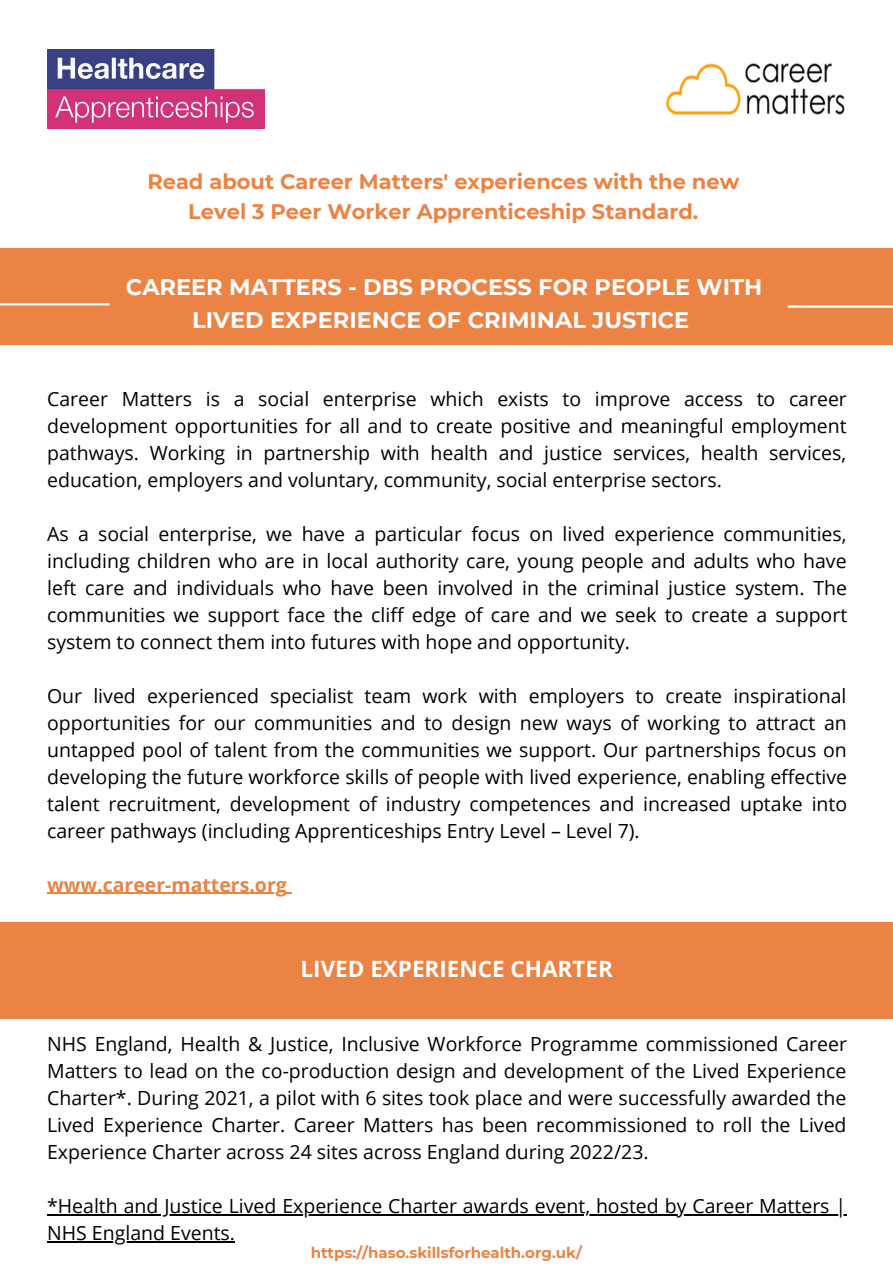
<style>
.page{position:relative;width:893px;height:1264px;background:#fff}
.page>*{position:absolute;margin:0;border:0;box-sizing:border-box;transform-origin:0 0}
.t1{font:700 22.5px/32.5px "Montserrat";color:#fff;text-align:center}
.t2{font:700 22.5px "Open Sans";color:#fff}
.t3{font:700 21px/30.3px "Montserrat";color:#ea8344;text-align:center}
.t4{font:19.5px/27px "Open Sans";color:#000;text-align:justify}
.t5{font:700 19.5px "Open Sans";color:#ea8344}
.t6{font:700 15px "Montserrat";color:#ea8344}
</style>
<div class="page">
<img style="left:47px;top:50px;width:217px;height:79px">
<hr style="left:47px;top:892px;width:240px;height:2px;background:#ea8344">
<img style="left:666px;top:63px;width:179px;height:52px">
<div style="left:0;top:922px;width:892px;height:96px;background:#ea8344"></div>
<div style="left:0;top:248px;width:892px;height:97px;background:#ea8344"></div>
<hr style="left:0;top:303px;width:110px;height:2px;background:#fff">
<hr style="left:787px;top:305px;width:105px;height:3px;background:#fff">
<hr style="left:58px;top:1214px;width:788px;height:1px;background:#000">
<hr style="left:47px;top:1241px;width:183px;height:1px;background:#000">
<p class="t3" style="left:147px;top:166px;width:593px">Read about Career Matters' experiences with the new<br>Level 3 Peer Worker Apprenticeship Standard.</p>
<p class="t1" style="left:126px;top:271px;width:637px">CAREER MATTERS - DBS PROCESS FOR PEOPLE WITH<br>LIVED EXPERIENCE OF CRIMINAL JUSTICE</p>
<p class="t4" style="left:47px;top:385px;width:801px">Career Matters is a social enterprise which exists to improve access to career development opportunities for all and to create positive and meaningful employment pathways. Working in partnership with health and justice services, health services, education, employers and voluntary, community, social enterprise sectors.</p>
<p class="t4" style="left:47px;top:520px;width:801px">As a social enterprise, we have a particular focus on lived experience communities, including children who are in local authority care, young people and adults who have left care and individuals who have been involved in the criminal justice system. The communities we support face the cliff edge of care and we seek to create a support system to connect them into futures with hope and opportunity.</p>
<p class="t4" style="left:47px;top:681px;width:801px">Our lived experienced specialist team work with employers to create inspirational opportunities for our communities and to design new ways of working to attract an untapped pool of talent from the communities we support. Our partnerships focus on developing the future workforce skills of people with lived experience, enabling effective talent recruitment, development of industry competences and increased uptake into career pathways (including Apprenticeships Entry Level – Level 7).</p>
<p class="t5" style="left:47px;top:871px;width:241px">www.career-matters.org</p>
<p class="t2" style="left:300px;top:953px;width:314px">LIVED EXPERIENCE CHARTER</p>
<p class="t4" style="left:47px;top:1030px;width:801px">NHS England, Health &amp; Justice, Inclusive Workforce Programme commissioned Career Matters to lead on the co-production design and development of the Lived Experience Charter*. During 2021, a pilot with 6 sites took place and were successfully awarded the Lived Experience Charter. Career Matters has been recommissioned to roll the Lived Experience Charter across 24 sites across England during 2022/23.</p>
<p class="t4" style="left:47px;top:1192px;width:800px">*Health and Justice Lived Experience Charter awards event, hosted by Career Matters |<br>NHS England Events.</p>
<p class="t6" style="left:311px;top:1243px;width:273px">https://haso.skillsforhealth.org.uk/</p>
</div>
